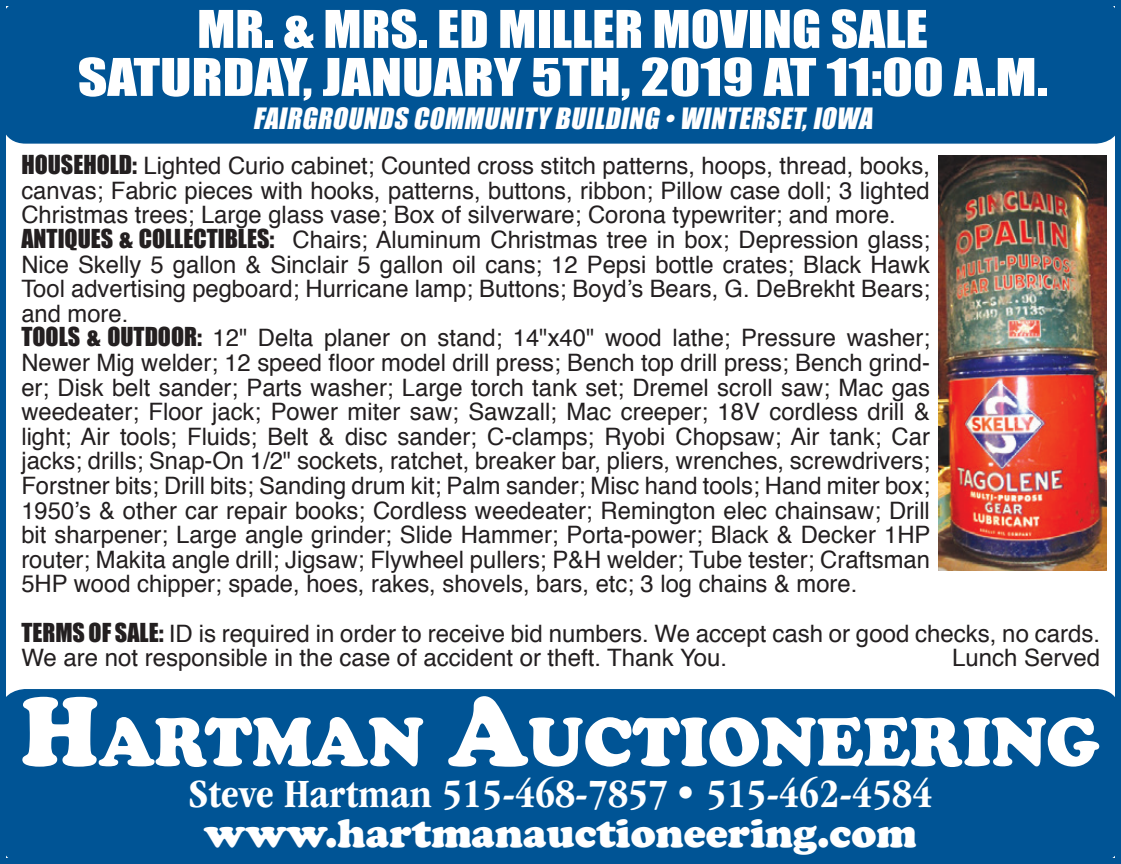
<style>
.page{position:relative;width:1121px;height:864px;background:#fff}
.page>*{position:absolute;margin:0;border:0;box-sizing:border-box;transform-origin:0 0}
.t1{font:900 71.1px "Cooper";color:#fff;scale:.95 1}
.t2{font:48px/48px "Impact";color:#fff;text-align:center;scale:1.11 1}
.t3{font:700 condensed 41.7px "ITC Garamond Std";color:#fff}
.t4{font:900 41.7px "Cooper";color:#fff}
.t5{font:italic 27px "Impact";color:#fff}
.t6{font:24px/24.6px "Helvetica";color:#231f20}
.s1{font-family:"Impact"}
.s2{font-size:101.7px}
</style>
<div class="page">
<div style="left:1px;top:0;width:1119px;height:144px;background:#005495;border-radius:25px"></div>
<div style="left:0;top:689px;width:1120px;height:175px;background:#005495;border-radius:25px"></div>
<img style="left:938px;top:155px;width:168px;height:415px">
<h2 class="t2" style="left:78px;top:4px;width:875px">MR. &amp; MRS. ED MILLER MOVING SALE<br>SATURDAY, JANUARY 5TH, 2019 AT 11:00 A.M.</h2>
<p class="t5" style="left:253px;top:97px;width:627px">FAIRGROUNDS COMMUNITY BUILDING •WINTERSET,IOWA</p>
<p class="t6" style="left:21px;top:154px;width:910px"><span class="s1">HOUSEHOLD:</span> Lighted Curio cabinet; Counted cross stitch patterns, hoops, thread, books, canvas; Fabric pieces with hooks, patterns, buttons, ribbon; Pillow case doll; 3 lighted Christmas trees; Large glass vase; Box of silverware; Corona typewriter; and more.<br><span class="s1">ANTIQUES &amp; COLLECTIBLES:</span> Chairs; Aluminum Christmas tree in box; Depression glass; Nice Skelly 5 gallon &amp; Sinclair 5 gallon oil cans; 12 Pepsi bottle crates; Black Hawk Tool advertising pegboard; Hurricane lamp; Buttons; Boyd’s Bears, G. DeBrekht Bears; and more.<br><span class="s1">TOOLS &amp; OUTDOOR:</span> 12" Delta planer on stand; 14"x40" wood lathe; Pressure washer; Newer Mig welder; 12 speed floor model drill press; Bench top drill press; Bench grind&shy;er; Disk belt sander; Parts washer; Large torch tank set; Dremel scroll saw; Mac gas weedeater; Floor jack; Power miter saw; Sawzall; Mac creeper; 18V cordless drill &amp; light; Air tools; Fluids; Belt &amp; disc sander; C-clamps; Ryobi Chopsaw; Air tank; Car jacks; drills; Snap-On 1/2" sockets, ratchet, breaker bar, pliers, wrenches, screwdrivers; Forstner bits; Drill bits; Sanding drum kit; Palm sander; Misc hand tools; Hand miter box; 1950’s &amp; other car repair books; Cordless weedeater; Remington elec chainsaw; Drill bit sharpener; Large angle grinder; Slide Hammer; Porta-power; Black &amp; Decker 1HP router; Makita angle drill; Jigsaw; Flywheel pullers; P&amp;H welder; Tube tester; Craftsman 5HP wood chipper; spade, hoes, rakes, shovels, bars, etc; 3 log chains &amp; more.</p>
<p class="t6" style="left:21px;top:622px;width:1080px"><span class="s1">TERMS OF SALE:</span> ID is required in order to receive bid numbers. We accept cash or good checks, no cards.<br>We are not responsible in the case of accident or theft. Thank You.</p>
<p class="t6" style="left:952px;top:646px;width:150px">Lunch Served</p>
<h1 class="t1" style="left:21px;top:700px;width:1137px"><span class="s2">H</span>ARTMAN <span class="s2">A</span>UCTIONEERING</h1>
<h3 class="t3" style="left:189px;top:771px;width:745px">Steve Hartman 515-468-7857 • 515-462-4584</h3>
<h3 class="t4" style="left:204px;top:808px;width:714px">www.hartmanauctioneering.com</h3>
</div>
